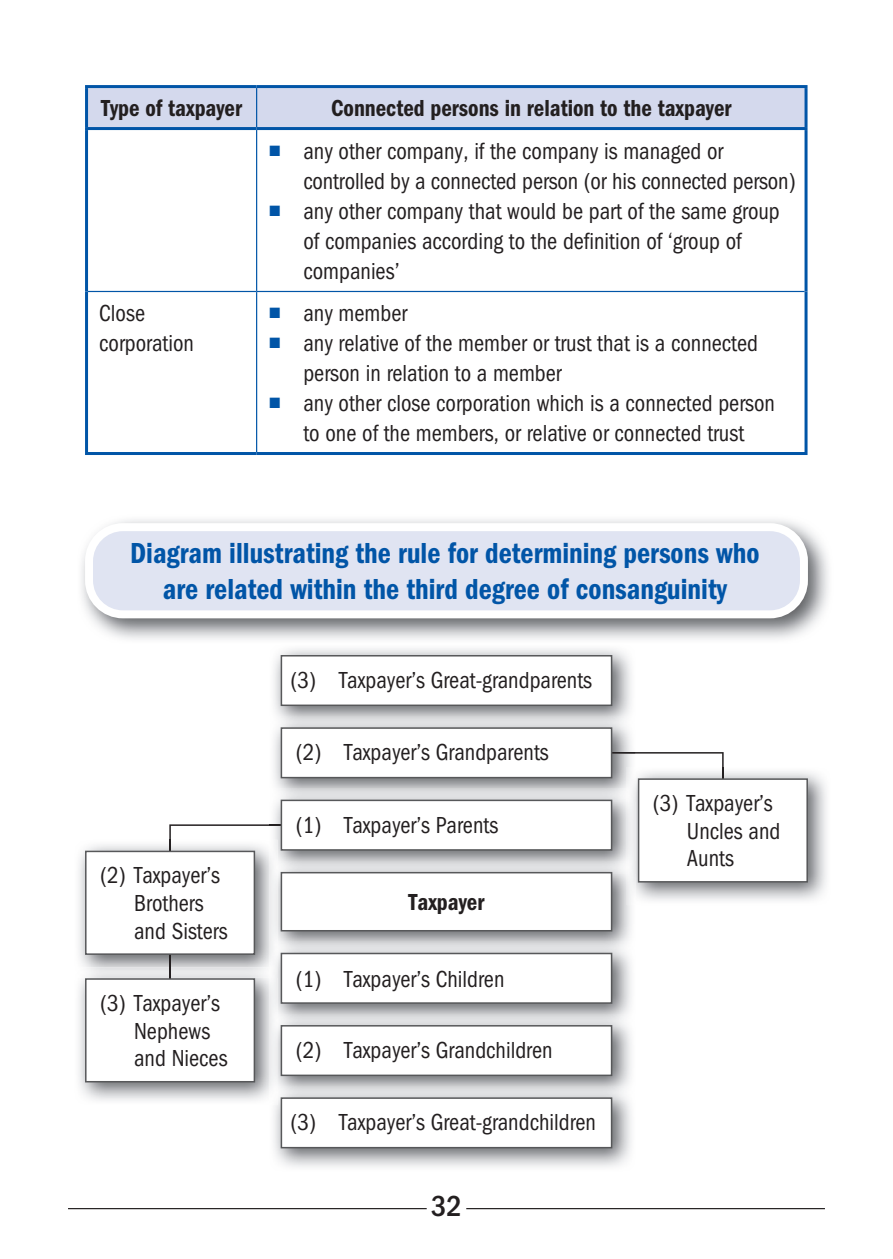
<style>
.page{position:relative;width:893px;height:1259px;background:#fff}
.page>*{position:absolute;margin:0;border:0;box-sizing:border-box;transform-origin:0 0}
.t1{font:30px/36px "ITC Franklin Gothic Std Dm Cd";color:#0155a7;text-align:center;scale:.95 1}
.t2{font:500 condensed 30px "ITC Franklin Gothic Std";color:#231f20}
.t3{font:condensed 24px/30px "ITC Franklin Gothic Std";color:#231f20;scale:.95 1}
.t4{font:24px "ITC Franklin Gothic Std Dm Cd";color:#231f20;scale:.95 1}
.s1{color:#0155a7}
</style>
<div class="page">
<hr style="left:68px;top:1208px;width:359px;height:1px;background:#231f20">
<hr style="left:466px;top:1208px;width:359px;height:1px;background:#231f20">
<div style="left:88px;top:88px;width:716px;height:39px;background:#d4d9ed"></div>
<hr style="left:256px;top:88px;width:1px;height:39px;background:#0155a7">
<hr style="left:256px;top:130px;width:1px;height:161px;background:#0155a7">
<hr style="left:88px;top:291px;width:169px;height:1px;background:#0155a7">
<hr style="left:257px;top:291px;width:547px;height:1px;background:#0155a7">
<hr style="left:256px;top:292px;width:1px;height:160px;background:#0155a7">
<hr style="left:85px;top:452px;width:172px;height:3px;background:#0155a7">
<hr style="left:257px;top:452px;width:550px;height:3px;background:#0155a7">
<hr style="left:85px;top:130px;width:3px;height:161px;background:#0155a7">
<hr style="left:804px;top:130px;width:3px;height:161px;background:#0155a7">
<hr style="left:85px;top:291px;width:3px;height:161px;background:#0155a7">
<hr style="left:804px;top:291px;width:3px;height:161px;background:#0155a7">
<hr style="left:85px;top:85px;width:172px;height:3px;background:#0155a7">
<hr style="left:85px;top:88px;width:3px;height:39px;background:#0155a7">
<hr style="left:257px;top:85px;width:550px;height:3px;background:#0155a7">
<hr style="left:804px;top:88px;width:3px;height:39px;background:#0155a7">
<hr style="left:85px;top:127px;width:172px;height:3px;background:#0155a7">
<hr style="left:257px;top:127px;width:550px;height:3px;background:#0155a7">
<svg style="left:169px;top:824px;width:101px;height:16px"></svg>
<img style="left:635px;top:771px;width:192px;height:130px">
<div style="left:639px;top:779px;width:168px;height:103px;background:#fff"></div>
<div style="left:638px;top:778px;width:170px;height:104px;border:2px solid #57585a"></div>
<img style="left:274px;top:648px;width:357px;height:68px">
<div style="left:281px;top:656px;width:331px;height:49px;background:#fff"></div>
<div style="left:281px;top:655px;width:331px;height:51px;border:2px solid #57585a"></div>
<img style="left:274px;top:729px;width:357px;height:60px">
<div style="left:281px;top:728px;width:331px;height:49px;background:#fff"></div>
<div style="left:281px;top:727px;width:331px;height:51px;border:2px solid #57585a"></div>
<img style="left:274px;top:789px;width:220px;height:72px">
<img style="left:270px;top:824px;width:11px;height:2px">
<div style="left:281px;top:800px;width:331px;height:50px;background:#fff"></div>
<div style="left:281px;top:799px;width:331px;height:51px;border:2px solid #57585a"></div>
<img style="left:278px;top:873px;width:357px;height:213px">
<svg style="left:494px;top:752px;width:230px;height:124px"></svg>
<div style="left:281px;top:872px;width:331px;height:58px;background:#fff"></div>
<div style="left:281px;top:872px;width:331px;height:59px;border:2px solid #57585a"></div>
<img style="left:278px;top:942px;width:357px;height:12px">
<div style="left:281px;top:953px;width:331px;height:50px;background:#fff"></div>
<div style="left:281px;top:952px;width:331px;height:51px;border:2px solid #57585a"></div>
<img style="left:278px;top:1014px;width:357px;height:13px">
<div style="left:281px;top:1025px;width:331px;height:50px;background:#fff"></div>
<div style="left:281px;top:1025px;width:331px;height:51px;border:2px solid #57585a"></div>
<img style="left:274px;top:1099px;width:357px;height:68px">
<div style="left:281px;top:1098px;width:331px;height:49px;background:#fff"></div>
<div style="left:281px;top:1097px;width:331px;height:51px;border:2px solid #57585a"></div>
<img style="left:79px;top:844px;width:191px;height:257px">
<img style="left:169px;top:840px;width:2px;height:127px">
<img style="left:270px;top:840px;width:8px;height:102px">
<svg style="left:270px;top:861px;width:8px;height:12px"></svg>
<div style="left:86px;top:851px;width:168px;height:103px;background:#fff"></div>
<div style="left:85px;top:850px;width:170px;height:105px;border:2px solid #57585a"></div>
<svg style="left:270px;top:1014px;width:8px;height:13px"></svg>
<img style="left:79px;top:967px;width:191px;height:10px">
<svg style="left:169px;top:967px;width:2px;height:10px"></svg>
<svg style="left:270px;top:942px;width:8px;height:35px"></svg>
<div style="left:86px;top:979px;width:168px;height:102px;background:#fff"></div>
<div style="left:85px;top:978px;width:170px;height:104px;border:2px solid #57585a"></div>
<div style="left:89px;top:527px;width:715px;height:87px;background:#e0e4f2;border-radius:34px"></div>
<div style="left:85px;top:523px;width:723px;height:95px;border:8px solid #fff;border-radius:34px"></div>
<p class="t4" style="left:101px;top:94px;width:150px">Type of taxpayer</p>
<p class="t4" style="left:331px;top:94px;width:423px">Connected persons in relation to the taxpayer</p>
<p class="t3" style="left:303px;top:136px;width:520px;text-indent:-34px"><span class="s1">■</span> any other company, if the company is managed or controlled by a connected person (or his connected person)</p>
<p class="t3" style="left:303px;top:196px;width:503px;text-indent:-34px"><span class="s1">■</span> any other company that would be part of the same group of companies according to the definition of ‘group of companies’</p>
<p class="t3" style="left:99px;top:298px;width:101px">Close corporation</p>
<p class="t3" style="left:269px;top:298px;width:147px"><span class="s1">■</span> any member</p>
<p class="t3" style="left:303px;top:328px;width:480px;text-indent:-34px"><span class="s1">■</span> any relative of the member or trust that is a connected person in relation to a member</p>
<p class="t3" style="left:269px;top:388px;width:534px;text-align:center"><span class="s1">■</span> any other close corporation which is a connected person to one of the members, or relative or connected trust</p>
<p class="t1" style="left:130px;top:535px;width:664px">Diagram illustrating the rule for determining persons who are related within the third degree of consanguinity</p>
<p class="t3" style="left:291px;top:665px;width:319px">(3) Taxpayer’s Great-grandparents</p>
<p class="t3" style="left:134px;top:862px;width:100px;line-height:27.6px;text-indent:-34px">(2) Taxpayer’s<br>Brothers and Sisters</p>
<p class="t3" style="left:134px;top:989px;width:100px;line-height:27.6px;text-indent:-34px">(3) Taxpayer’s<br>Nephews and Nieces</p>
<p class="t3" style="left:296px;top:737px;width:268px">(2) Taxpayer’s Grandparents</p>
<p class="t3" style="left:296px;top:810px;width:215px">(1) Taxpayer’s Parents</p>
<p class="t4" style="left:409px;top:888px;width:81px">Taxpayer</p>
<p class="t3" style="left:296px;top:963px;width:221px">(1) Taxpayer’s Children</p>
<p class="t3" style="left:296px;top:1035px;width:272px">(2) Taxpayer’s Grandchildren</p>
<p class="t3" style="left:291px;top:1107px;width:323px">(3) Taxpayer’s Great-grandchildren</p>
<p class="t2" style="left:431px;top:1189px;width:32px">32</p>
<p class="t3" style="left:687px;top:789px;width:100px;line-height:27.6px;text-indent:-34px">(3) Taxpayer’s<br>Uncles and<br>Aunts</p>
</div>
